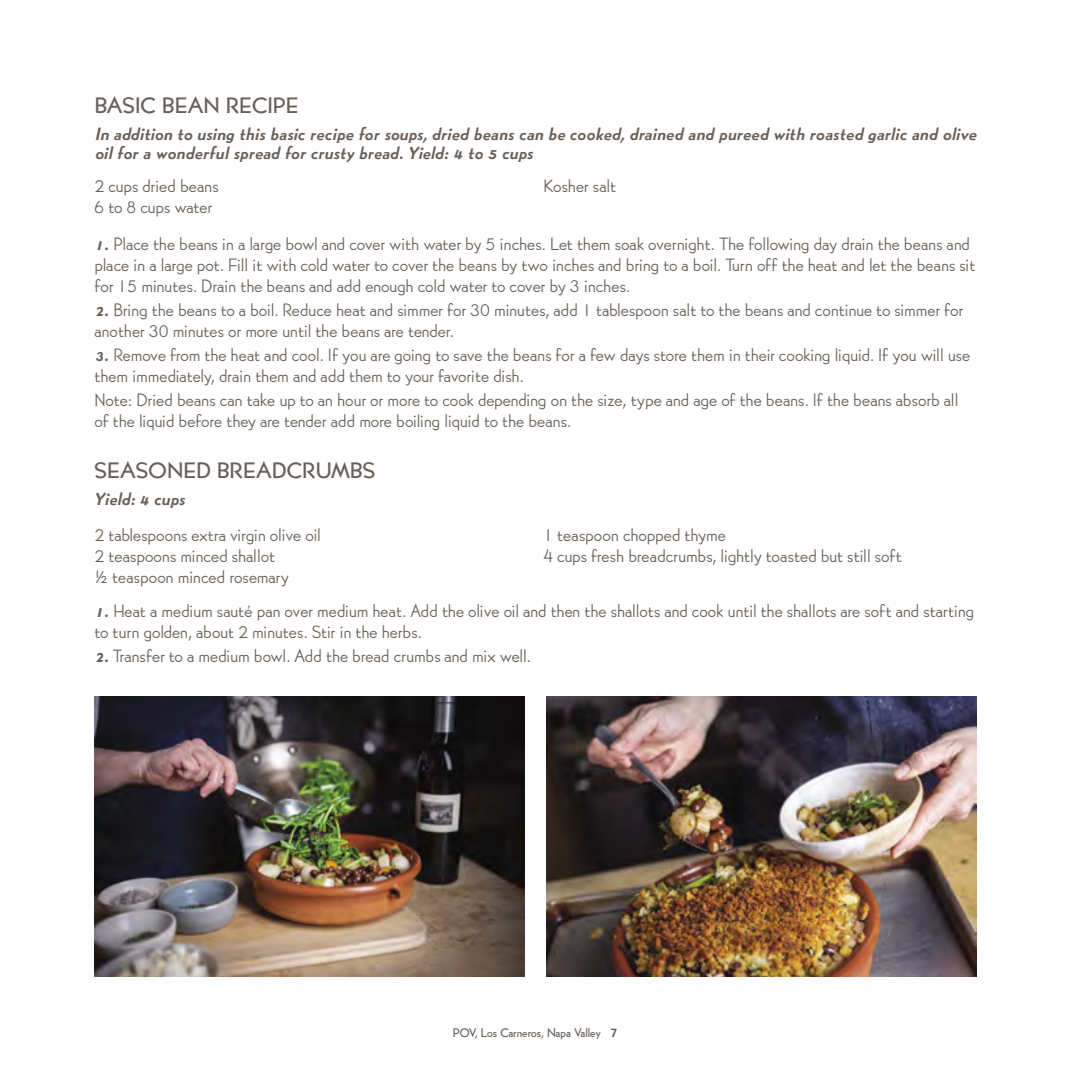
<style>
.page{position:relative;width:1071px;height:1071px;background:#fff}
.page>*{position:absolute;margin:0;border:0;box-sizing:border-box;transform-origin:0 0}
.t1{font:500 21.88px "Bernhard Gothic SGOT Std";letter-spacing:.01em;color:#696059;scale:1.04 1}
.t2{font:17.5px/21px "Bernhard Gothic SGOT Std";letter-spacing:-.01em;color:#696059}
.t3{font:italic 800 17.5px/19.2px "Bernhard Gothic SGOT Std";letter-spacing:.005em;color:#696059}
.t4{font:500 12.25px "Bernhard Gothic SGOT Std";color:#696059}
.s1{font-weight:800;font-style:italic}
.s2{font-weight:800}
</style>
<div class="page">
<img style="left:94px;top:696px;width:431px;height:280px">
<img style="left:546px;top:696px;width:430px;height:280px">
<p class="t1" style="left:94px;top:90px;width:198px">BASIC BEAN RECIPE</p>
<p class="t3" style="left:94px;top:124px;width:883px">In addition to using this basic recipe for soups, dried beans can be cooked, drained and pureed with roasted garlic and olive oil for a wonderful spread for crusty bread. Yield: 4 to 5 cups</p>
<p class="t2" style="left:94px;top:176px;width:126px">2 cups dried beans<br>6 to 8 cups water</p>
<p class="t2" style="left:543px;top:176px;width:74px">Kosher salt</p>
<p class="t2" style="left:94px;top:233px;width:883px"><span class="s1">1.</span> Place the beans in a large bowl and cover with water by 5 inches. Let them soak overnight. The following day drain the beans and place in a large pot. Fill it with cold water to cover the beans by two inches and bring to a boil. Turn off the heat and let the beans sit for 15 minutes. Drain the beans and add enough cold water to cover by 3 inches.</p>
<p class="t2" style="left:94px;top:299px;width:870px"><span class="s1">2.</span> Bring the beans to a boil. Reduce heat and simmer for 30 minutes, add 1 tablespoon salt to the beans and continue to simmer for another 30 minutes or more until the beans are tender.</p>
<p class="t2" style="left:94px;top:344px;width:877px"><span class="s1">3.</span> Remove from the heat and cool. If you are going to save the beans for a few days store them in their cooking liquid. If you will use them immediately, drain them and add them to your favorite dish.</p>
<p class="t2" style="left:94px;top:390px;width:865px">Note: Dried beans can take up to an hour or more to cook depending on the size, type and age of the beans. If the beans absorb all of the liquid before they are tender add more boiling liquid to the beans.</p>
<p class="t1" style="left:94px;top:455px;width:271px">SEASONED BREADCRUMBS</p>
<p class="t3" style="left:94px;top:489px;width:92px">Yield: 4 cups</p>
<p class="t2" style="left:94px;top:524px;width:228px">2 tablespoons extra virgin olive oil<br>2 teaspoons minced shallot<br>½ teaspoon minced rosemary</p>
<p class="t2" style="left:543px;top:524px;width:360px">1 teaspoon chopped thyme<br>4 cups fresh breadcrumbs, lightly toasted but still soft</p>
<p class="t2" style="left:94px;top:600px;width:881px"><span class="s1">1.</span> Heat a medium sauté pan over medium heat. Add the olive oil and then the shallots and cook until the shallots are soft and starting to turn golden, about 2 minutes. Stir in the herbs.</p>
<p class="t2" style="left:94px;top:645px;width:438px"><span class="s1">2.</span> Transfer to a medium bowl. Add the bread crumbs and mix well.</p>
<p class="t4" style="left:453px;top:1024px;width:167px">POV, Los Carneros, Napa Valley <span class="s2">7</span></p>
</div>
